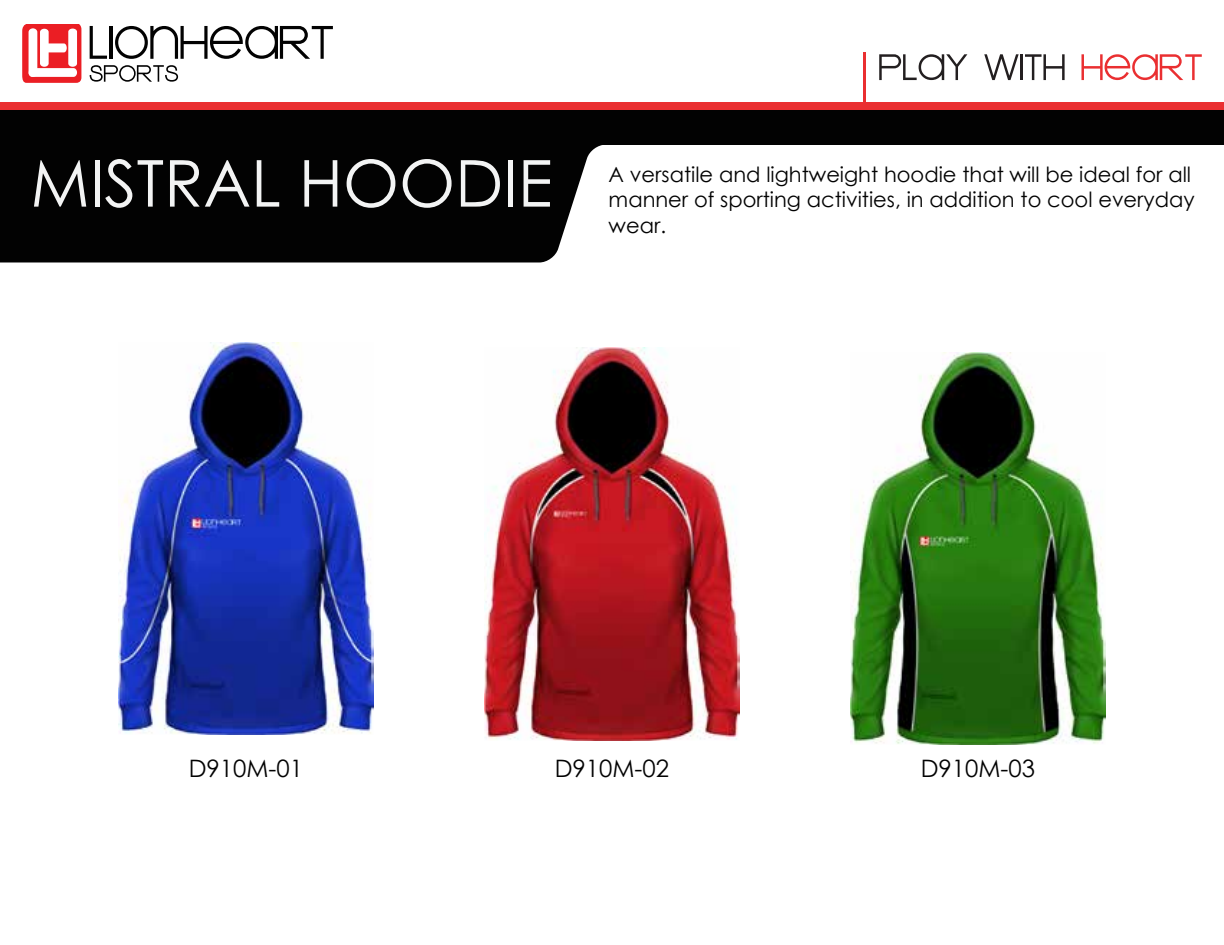
<style>
.page{position:relative;width:1224px;height:945px;background:#fff}
.page>*{position:absolute;margin:0;border:0;box-sizing:border-box;transform-origin:0 0}
.t1{font:64.6px "Century Gothic";color:#f3f4f4}
.t2{font:24px "Century Gothic";color:#020202}
.t3{font:21px/25.2px "Century Gothic";color:#020202}
</style>
<div class="page">
<svg style="left:22px;top:24px;width:59px;height:59px"></svg>
<svg style="left:90px;top:26px;width:17px;height:33px"></svg>
<hr style="left:109px;top:26px;width:4px;height:33px;background:#020202">
<svg style="left:115px;top:26px;width:218px;height:33px"></svg>
<svg style="left:90px;top:65px;width:88px;height:17px"></svg>
<svg style="left:879px;top:54px;width:88px;height:26px"></svg>
<svg style="left:984px;top:54px;width:35px;height:26px"></svg>
<hr style="left:1021px;top:54px;width:2px;height:26px;background:#231f20">
<svg style="left:1025px;top:54px;width:40px;height:26px"></svg>
<svg style="left:1081px;top:54px;width:121px;height:26px"></svg>
<hr style="left:863px;top:52px;width:2px;height:50px;background:#ea2f31">
<svg style="left:0;top:144px;width:1224px;height:119px"></svg>
<div style="left:0;top:102px;width:1224px;height:8px;background:#ea2f31"></div>
<div style="left:0;top:110px;width:1224px;height:34px;background:#020202"></div>
<img style="left:850px;top:352px;width:256px;height:392px">
<img style="left:484px;top:348px;width:256px;height:392px">
<img style="left:118px;top:342px;width:256px;height:392px">
<h1 class="t1" style="left:30px;top:138px;width:524px">MISTRAL HOODIE</h1>
<p class="t3" style="left:609px;top:162px;width:588px">A versatile and lightweight hoodie that will be ideal for all manner of sporting activities, in addition to cool everyday wear.</p>
<p class="t2" style="left:189px;top:751px;width:116px">D910M-01</p>
<p class="t2" style="left:555px;top:751px;width:116px">D910M-02</p>
<p class="t2" style="left:921px;top:751px;width:116px">D910M-03</p>
</div>
